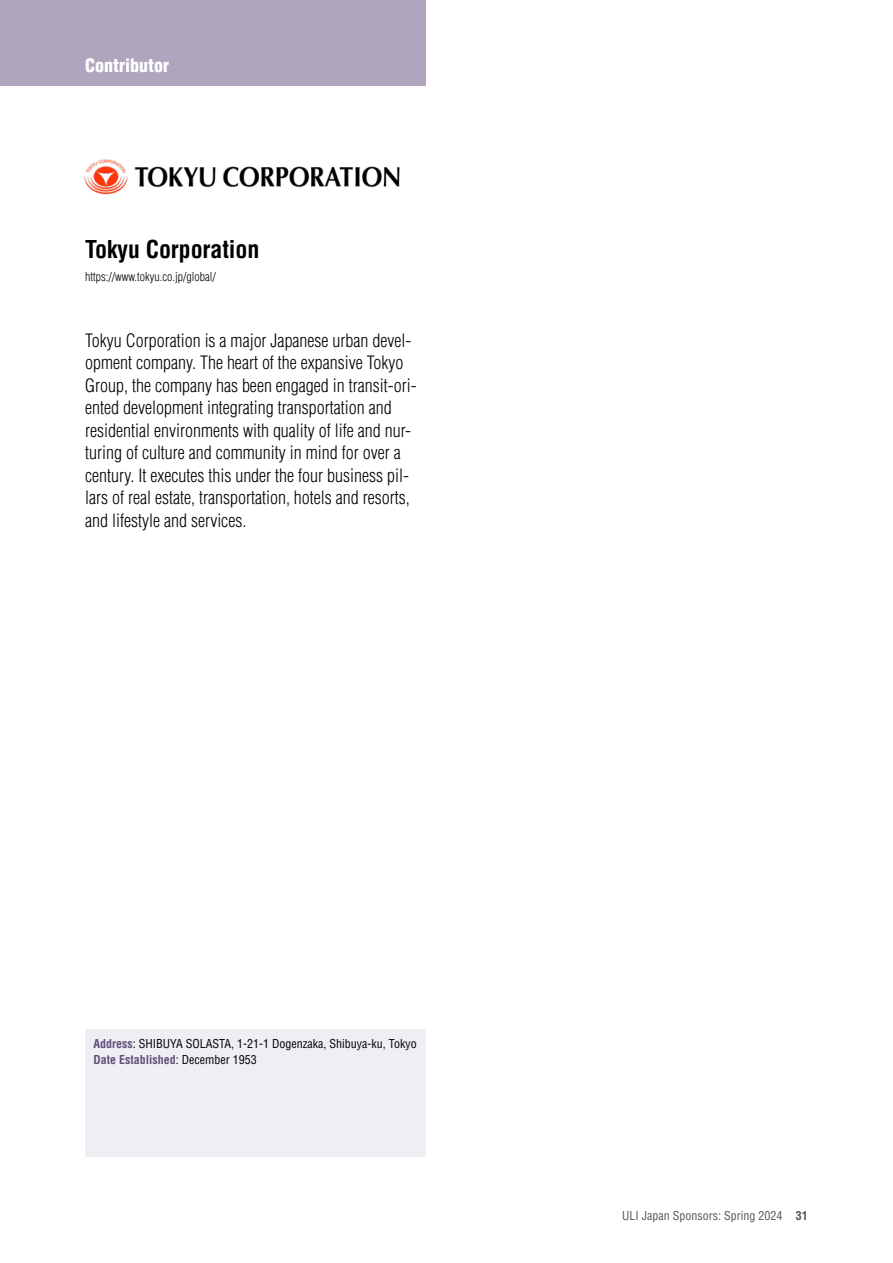
<style>
.page{position:relative;width:893px;height:1263px;background:#fff}
.page>*{position:absolute;margin:0;border:0;box-sizing:border-box;transform-origin:0 0}
.t1{font:700 condensed 24px "Helvetica LT Std";letter-spacing:-.005em;color:#000}
.t2{font:300 condensed 18px/22.5px "Helvetica LT Std";color:#000}
.t3{font:900 condensed 18px "Helvetica LT Std";color:#fff}
.t4{font:condensed 12px/16.5px "Helvetica LT Std";color:#000}
.t5{font:300 condensed 12px "Helvetica LT Std";color:#000}
.t6{font:condensed 12px "Helvetica LT Std";color:#555858}
.s1{font-weight:700;color:#5e517b}
.s2{font-weight:700}
</style>
<div class="page">
<div style="left:0;top:0;width:425px;height:85px;background:#afa6be"></div>
<div style="left:85px;top:1029px;width:340px;height:128px;background:#efeef3"></div>
<img style="left:84px;top:159px;width:316px;height:36px">
<p class="t3" style="left:85px;top:54px;width:85px">Contributor</p>
<h1 class="t1" style="left:85px;top:234px;width:176px">Tokyu Corporation</h1>
<p class="t5" style="left:85px;top:269px;width:132px">https://www.tokyu.co.jp/global/</p>
<p class="t2" style="left:85px;top:329px;width:333px">Tokyu Corporation is a major Japanese urban devel&shy;opment company. The heart of the expansive Tokyo Group, the company has been engaged in transit-ori&shy;ented development integrating transportation and residential environments with quality of life and nur&shy;turing of culture and community in mind for over a century. It executes this under the four business pil&shy;lars of real estate, transportation, hotels and resorts, and lifestyle and services.</p>
<p class="t4" style="left:94px;top:1035px;width:325px"><span class="s1">Address</span>: SHIBUYA SOLASTA, 1-21-1 Dogenzaka, Shibuya-ku, Tokyo<br><span class="s1">Date Established</span>: December 1953</p>
<p class="t6" style="left:622px;top:1208px;width:187px">ULI Japan Sponsors: Spring 2024 <span class="s2">31</span></p>
</div>
